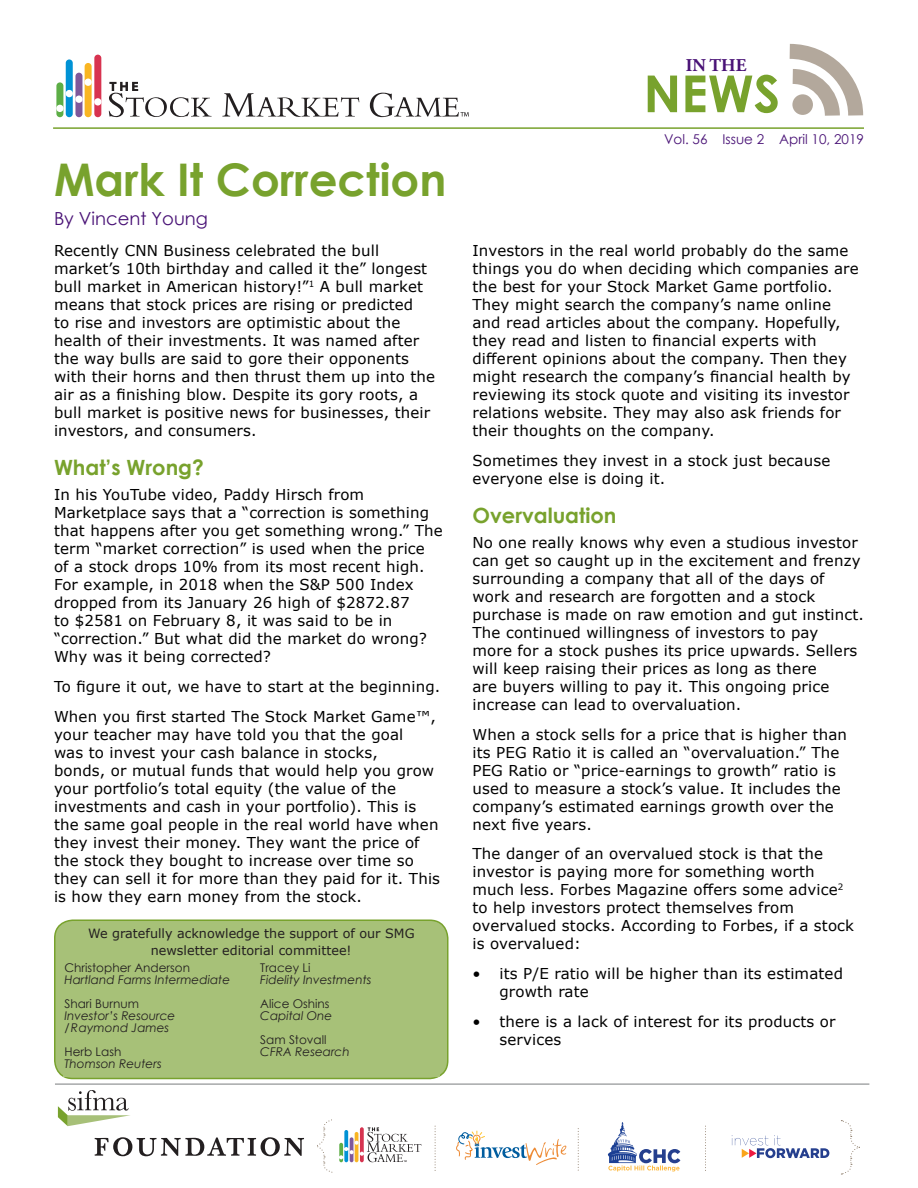
<style>
.page{position:relative;width:918px;height:1188px;background:#fff}
.page>*{position:absolute;margin:0;border:0;box-sizing:border-box;transform-origin:0 0}
.t1{font:700 51px "Century Gothic";color:#78a22d}
.Headline{font:700 45px "Century Gothic";color:#78a22d}
.Sub_head{font:700 21px "Century Gothic";color:#78a22d}
.Byline{font:18px "Century Gothic";color:#491276}
.t2{font:700 18px "Adobe Garamond Pro";color:#491276}
.Body_Text{font:15px/18px "Verdana";letter-spacing:.01em;color:#000}
.t3{font:13.5px "Century Gothic";color:#491276}
.t4{font:12.75px/16.5px "Verdana";color:#231f20;text-align:center}
.Sub_head-2{font:italic 12px/12px "Century Gothic";color:#231f20}
.Sub_head-3{font:12px/12px "Century Gothic";color:#231f20}
.s1{font-style:normal}
.s2{font-style:italic}
</style>
<div class="page">
<svg style="left:607px;top:1122px;width:73px;height:49px"></svg>
<svg style="left:58px;top:1090px;width:72px;height:36px"></svg>
<svg style="left:95px;top:1137px;width:209px;height:19px"></svg>
<svg style="left:578px;top:1129px;width:1px;height:42px"></svg>
<svg style="left:435px;top:1126px;width:1px;height:42px"></svg>
<svg style="left:705px;top:1126px;width:1px;height:42px"></svg>
<svg style="left:841px;top:1120px;width:19px;height:55px"></svg>
<svg style="left:732px;top:1135px;width:97px;height:23px"></svg>
<svg style="left:317px;top:1119px;width:104px;height:54px"></svg>
<svg style="left:456px;top:1130px;width:111px;height:35px"></svg>
<hr style="left:55px;top:1084px;width:814px;height:1px;background:#808285">
<svg style="left:789px;top:43px;width:75px;height:73px"></svg>
<hr style="left:53px;top:127px;width:811px;height:2px;background:#78a22d">
<div style="left:56px;top:82px;width:7px;height:35px;background:#5dae46;border-radius:4px"></div>
<div style="left:66px;top:59px;width:7px;height:58px;background:#0092d5;border-radius:4px"></div>
<div style="left:75px;top:73px;width:7px;height:44px;background:#7e589b;border-radius:3px"></div>
<div style="left:85px;top:63px;width:7px;height:54px;background:#f9b522;border-radius:4px"></div>
<div style="left:94px;top:55px;width:7px;height:62px;background:#d83350;border-radius:3px"></div>
<div style="left:94px;top:98px;width:7px;height:8px;background:#fff;border-radius:50%"></div>
<div style="left:84px;top:79px;width:8px;height:7px;background:#fff;border-radius:50%"></div>
<div style="left:75px;top:96px;width:8px;height:7px;background:#fff;border-radius:50%"></div>
<div style="left:66px;top:90px;width:7px;height:7px;background:#fff;border-radius:50%"></div>
<div style="left:56px;top:105px;width:8px;height:7px;background:#fff;border-radius:50%"></div>
<svg style="left:222px;top:93px;width:137px;height:24px"></svg>
<svg style="left:370px;top:93px;width:99px;height:24px"></svg>
<svg style="left:109px;top:82px;width:103px;height:35px"></svg>
<div style="left:55px;top:920px;width:393px;height:158px;background:#a7c178;border-radius:18px"></div>
<div style="left:54px;top:920px;width:394px;height:159px;border:2px solid #78a22d;border-radius:18px"></div>
<div style="left:63px;top:962px;width:377px;height:115px;background:#a7c178"></div>
<p class="Headline" style="left:54px;top:146px;width:394px">Mark It Correction</p>
<p class="Byline" style="left:54px;top:206px;width:156px">By Vincent Young</p>
<p class="Body_Text" style="left:54px;top:242px;width:383px">Recently CNN Business celebrated the bull market’s 10th birthday and called it the” longest bull market in American history!”<sup>1</sup> A bull market means that stock prices are rising or predicted<br>to rise and investors are optimistic about the health of their investments. It was named after the way bulls are said to gore their opponents with their horns and then thrust them up into the air as a finishing blow. Despite its gory roots, a bull market is positive news for businesses, their investors, and consumers.</p>
<p class="Sub_head" style="left:54px;top:451px;width:151px">What’s Wrong?</p>
<p class="Body_Text" style="left:54px;top:485px;width:390px">In his YouTube video, Paddy Hirsch from Marketplace says that a “correction is something that happens after you get something wrong.” The term “market correction” is used when the price of a stock drops 10% from its most recent high.<br>For example, in 2018 when the S&amp;P 500 Index dropped from its January 26 high of $2872.87<br>to $2581 on February 8, it was said to be in “correction.” But what did the market do wrong?<br>Why was it being corrected?</p>
<p class="Body_Text" style="left:54px;top:677px;width:388px">To figure it out, we have to start at the beginning.</p>
<p class="Body_Text" style="left:54px;top:707px;width:388px">When you first started The Stock Market Game™, your teacher may have told you that the goal<br>was to invest your cash balance in stocks,<br>bonds, or mutual funds that would help you grow your portfolio’s total equity (the value of the investments and cash in your portfolio). This is the same goal people in the real world have when they invest their money. They want the price of the stock they bought to increase over time so they can sell it for more than they paid for it. This is how they earn money from the stock.</p>
<p class="t4" style="left:88px;top:925px;width:328px">We gratefully acknowledge the support of our SMG newsletter editorial committee!</p>
<p class="Sub_head-3" style="left:64px;top:961px;width:127px">Christopher Anderson</p>
<p class="Sub_head-2" style="left:64px;top:973px;width:167px">Hartland Farms Intermediate</p>
<p class="Sub_head-3" style="left:64px;top:997px;width:76px">Shari Burnum</p>
<p class="Sub_head-2" style="left:64px;top:1009px;width:112px">Investor’s Resource</p>
<p class="Sub_head-2" style="left:64px;top:1021px;width:106px">/Raymond James</p>
<p class="Sub_head-3" style="left:64px;top:1045px;width:58px">Herb Lash</p>
<p class="Sub_head-2" style="left:64px;top:1057px;width:99px">Thomson Reuters</p>
<p class="Sub_head-2" style="left:260px;top:961px;width:113px"><span class="s1">Tracey Li<br></span>Fidelity Investments</p>
<p class="Sub_head-3" style="left:260px;top:997px;width:74px">Alice Oshins<br><span class="s2">Capital One</span></p>
<p class="Sub_head-2" style="left:260px;top:1033px;width:91px"><span class="s1">Sam Stovall<br></span>CFRA Research</p>
<p class="t2" style="left:686px;top:55px;width:62px">IN THE</p>
<p class="t1" style="left:644px;top:55px;width:138px">NEWS</p>
<p class="t3" style="left:664px;top:130px;width:201px">Vol. 56 Issue 2 April 10, 2019</p>
<p class="Body_Text" style="left:472px;top:242px;width:388px">Investors in the real world probably do the same things you do when deciding which companies are the best for your Stock Market Game portfolio.<br>They might search the company’s name online and read articles about the company. Hopefully, they read and listen to financial experts with different opinions about the company. Then they might research the company’s financial health by reviewing its stock quote and visiting its investor relations website. They may also ask friends for their thoughts on the company.</p>
<p class="Body_Text" style="left:472px;top:451px;width:359px">Sometimes they invest in a stock just because everyone else is doing it.</p>
<p class="Sub_head" style="left:472px;top:499px;width:146px">Overvaluation</p>
<p class="Body_Text" style="left:472px;top:533px;width:393px">No one really knows why even a studious investor can get so caught up in the excitement and frenzy surrounding a company that all of the days of work and research are forgotten and a stock purchase is made on raw emotion and gut instinct.<br>The continued willingness of investors to pay<br>more for a stock pushes its price upwards. Sellers will keep raising their prices as long as there<br>are buyers willing to pay it. This ongoing price increase can lead to overvaluation.</p>
<p class="Body_Text" style="left:472px;top:725px;width:376px">When a stock sells for a price that is higher than its PEG Ratio it is called an “overvaluation.” The PEG Ratio or “price-earnings to growth” ratio is used to measure a stock’s value. It includes the company’s estimated earnings growth over the next five years.</p>
<p class="Body_Text" style="left:472px;top:845px;width:383px">The danger of an overvalued stock is that the investor is paying more for something worth much less. Forbes Magazine offers some advice<sup>2 </sup>to help investors protect themselves from overvalued stocks. According to Forbes, if a stock is overvalued:</p>
<p class="Body_Text" style="left:500px;top:965px;width:345px;text-indent:-27px">• its P/E ratio will be higher than its estimated growth rate</p>
<p class="Body_Text" style="left:500px;top:1013px;width:338px;text-indent:-27px">• there is a lack of interest for its products or services</p>
</div>
